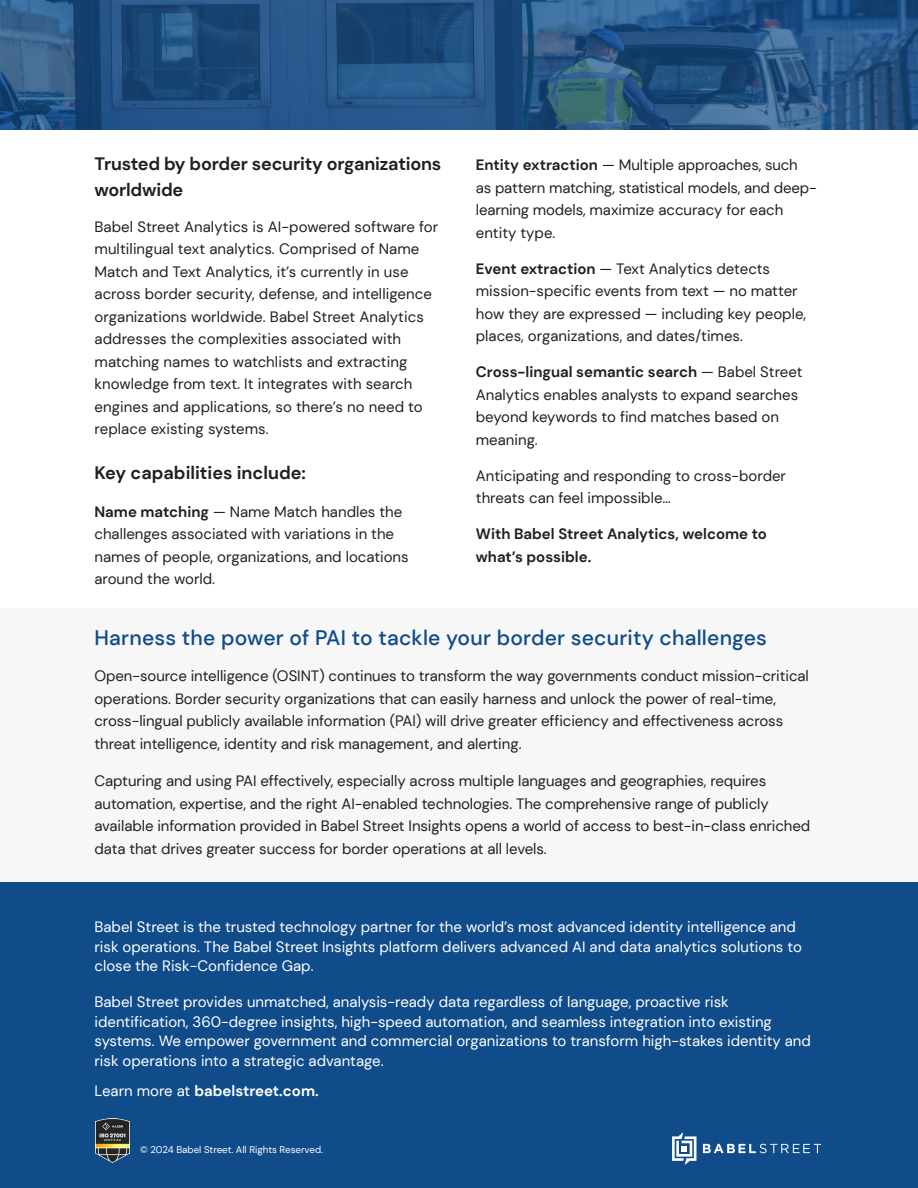
<style>
.page{position:relative;width:918px;height:1188px;background:#fff}
.page>*{position:absolute;margin:0;border:0;box-sizing:border-box;transform-origin:0 0}
.t1{font:500 21px "DM Sans";letter-spacing:.01em;color:#104c89}
.Body_Paragraph{font:700 18px/25.5px "DM Sans";letter-spacing:-.01em;color:#231f20}
.Body_Paragraph-2{font:15px/22.5px "DM Sans";letter-spacing:-.005em;color:#231f20}
.t2{font:15px/19.5px "DM Sans";color:#fff}
.t3{font:700 15px/22.5px "DM Sans";color:#231f20}
.t4{font:700 15px "DM Sans";color:#fff}
.t5{font:9.75px "DM Sans";color:#fff}
.s1{font-weight:700}
.s2{font-weight:400}
</style>
<div class="page">
<div style="left:0;top:882px;width:918px;height:306px;background:#104c89"></div>
<svg style="left:703px;top:1144px;width:118px;height:9px"></svg>
<svg style="left:672px;top:1132px;width:24px;height:33px"></svg>
<svg style="left:0;top:0;width:918px;height:129px"></svg>
<img style="left:95px;top:1118px;width:34px;height:44px">
<div style="left:0;top:608px;width:918px;height:274px;background:#f7f7f7"></div>
<p class="Body_Paragraph" style="left:94px;top:151px;width:348px">Trusted by border security organizations worldwide</p>
<p class="Body_Paragraph-2" style="left:94px;top:215px;width:345px">Babel Street Analytics is AI-powered software for multilingual text analytics. Comprised of Name Match and Text Analytics, it’s currently in use across border security, defense, and intelligence organizations worldwide. Babel Street Analytics addresses the complexities associated with matching names to watchlists and extracting knowledge from text. It integrates with search engines and applications, so there’s no need to replace existing systems.</p>
<p class="Body_Paragraph" style="left:94px;top:460px;width:213px">Key capabilities include:</p>
<p class="Body_Paragraph-2" style="left:94px;top:500px;width:316px"><span class="s1">Name matching</span> — Name Match handles the challenges associated with variations in the names of people, organizations, and locations around the world.</p>
<p class="Body_Paragraph-2" style="left:476px;top:154px;width:342px"><span class="s1">Entity extraction</span> — Multiple approaches, such as pattern matching, statistical models, and deep&shy;learning models, maximize accuracy for each entity type.</p>
<p class="Body_Paragraph-2" style="left:476px;top:257px;width:332px"><span class="s1">Event extraction</span> — Text Analytics detects mission-specific events from text — no matter how they are expressed — including key people, places, organizations, and dates/times.</p>
<p class="Body_Paragraph-2" style="left:476px;top:361px;width:328px"><span class="s1">Cross-lingual semantic search</span> — Babel Street Analytics enables analysts to expand searches beyond keywords to find matches based on meaning.</p>
<p class="Body_Paragraph-2" style="left:476px;top:464px;width:312px">Anticipating and responding to cross-border threats can feel impossible…</p>
<p class="t3" style="left:476px;top:523px;width:293px">With Babel Street Analytics, welcome to what’s possible.</p>
<p class="t1" style="left:94px;top:625px;width:674px">Harness the power of PAI to tackle your border security challenges</p>
<p class="Body_Paragraph-2" style="left:94px;top:665px;width:716px">Open-source intelligence (OSINT) continues to transform the way governments conduct mission-critical operations. Border security organizations that can easily harness and unlock the power of real-time, cross-lingual publicly available information (PAI) will drive greater efficiency and effectiveness across threat intelligence, identity and risk management, and alerting.</p>
<p class="Body_Paragraph-2" style="left:94px;top:770px;width:717px">Capturing and using PAI effectively, especially across multiple languages and geographies, requires automation, expertise, and the right AI-enabled technologies. The comprehensive range of publicly available information provided in Babel Street Insights opens a world of access to best-in-class enriched data that drives greater success for border operations at all levels.</p>
<p class="t2" style="left:94px;top:917px;width:709px">Babel Street is the trusted technology partner for the world’s most advanced identity intelligence and risk operations. The Babel Street Insights platform delivers advanced AI and data analytics solutions to close the Risk-Confidence Gap.</p>
<p class="t2" style="left:94px;top:992px;width:718px">Babel Street provides unmatched, analysis-ready data regardless of language, proactive risk identification, 360-degree insights, high-speed automation, and seamless integration into existing systems. We empower government and commercial organizations to transform high-stakes identity and risk operations into a strategic advantage.</p>
<p class="t4" style="left:94px;top:1082px;width:226px"><span class="s2">Learn more at</span> babelstreet.com.</p>
<p class="t5" style="left:140px;top:1144px;width:184px">© 2024 Babel Street. All Rights Reserved.</p>
</div>
